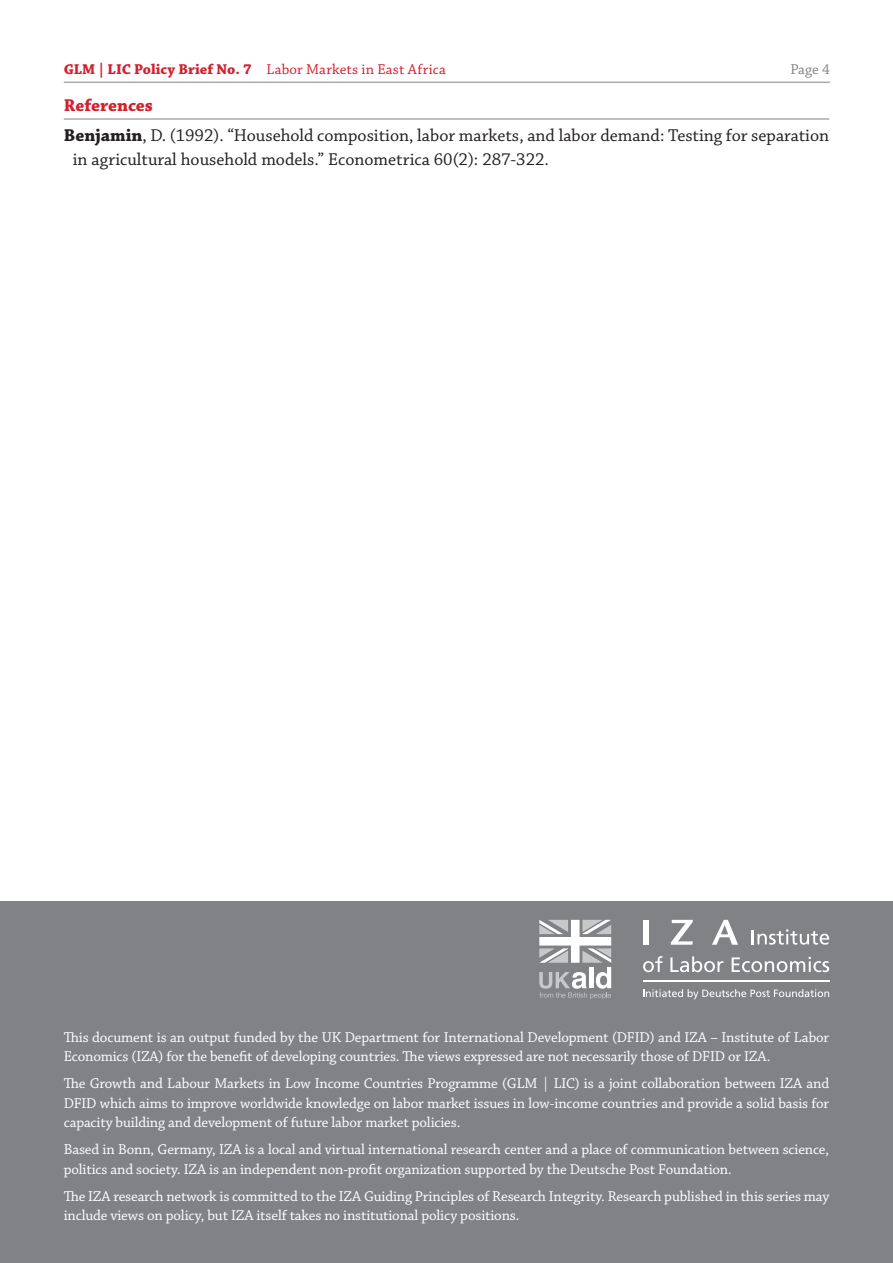
<style>
.page{position:relative;width:893px;height:1263px;background:#fff}
.page>*{position:absolute;margin:0;border:0;box-sizing:border-box;transform-origin:0 0}
.t1{font:18px/30px "Chaparral Pro";color:#231f20}
.t2{font:15px/19.5px "Chaparral Pro";letter-spacing:-.01em;color:#fff}
.t3{font:15px "Chaparral Pro";letter-spacing:.015em;color:#d2202f}
.t4{font:15px "Chaparral Pro";color:#808285}
.s1{font-weight:700}
.s2{font-weight:700;color:#d2202f}
</style>
<div class="page">
<div style="left:0;top:901px;width:893px;height:362px;background:#808285"></div>
<div style="left:643px;top:920px;width:5px;height:25px;background:#fff"></div>
<svg style="left:671px;top:920px;width:22px;height:25px"></svg>
<svg style="left:712px;top:920px;width:26px;height:25px"></svg>
<hr style="left:643px;top:981px;width:186px;height:1px;background:#fff">
<svg style="left:643px;top:956px;width:20px;height:16px"></svg>
<svg style="left:670px;top:956px;width:53px;height:16px"></svg>
<svg style="left:732px;top:957px;width:97px;height:15px"></svg>
<svg style="left:752px;top:929px;width:77px;height:16px"></svg>
<svg style="left:643px;top:989px;width:186px;height:10px"></svg>
<hr style="left:64px;top:82px;width:766px;height:1px;background:#808285">
<hr style="left:64px;top:119px;width:765px;height:1px;background:#808285">
<svg style="left:539px;top:920px;width:72px;height:79px"></svg>
<p class="t3" style="left:64px;top:61px;width:384px"><span class="s1">GLM|LIC Policy Brief No. 7</span> Labor Markets in East Africa</p>
<p class="t4" style="left:790px;top:61px;width:41px">Page 4</p>
<p class="t1" style="left:64px;top:91px;width:767px"><span class="s2">References<br></span><span class="s1">Benjamin</span>, D. (1992). “Household composition, labor markets, and labor demand: Testing for separation</p>
<p class="t1" style="left:73px;top:145px;width:478px">in agricultural household models.” Econometrica 60(2): 287-322.</p>
<p class="t2" style="left:64px;top:1028px;width:767px">This document is an output funded by the UK Department for International Development (DFID) and IZA – Institute of Labor<br>Economics (IZA) for the benefit of developing countries. The views expressed are not necessarily those of DFID or IZA.</p>
<p class="t2" style="left:64px;top:1074px;width:767px;text-align:justify">The Growth and Labour Markets in Low Income Countries Programme (GLM | LIC) is a joint collaboration between IZA and DFID which aims to improve worldwide knowledge on labor market issues in low-income countries and provide a solid basis for capacity building and development of future labor market policies.</p>
<p class="t2" style="left:64px;top:1140px;width:767px">Based in Bonn, Germany, IZA is a local and virtual international research center and a place of communication between science, politics and society. IZA is an independent non-profit organization supported by the Deutsche Post Foundation.</p>
<p class="t2" style="left:64px;top:1187px;width:767px">The IZA research network is committed to the IZA Guiding Principles of Research Integrity. Research published in this series may include views on policy, but IZA itself takes no institutional policy positions.</p>
</div>
